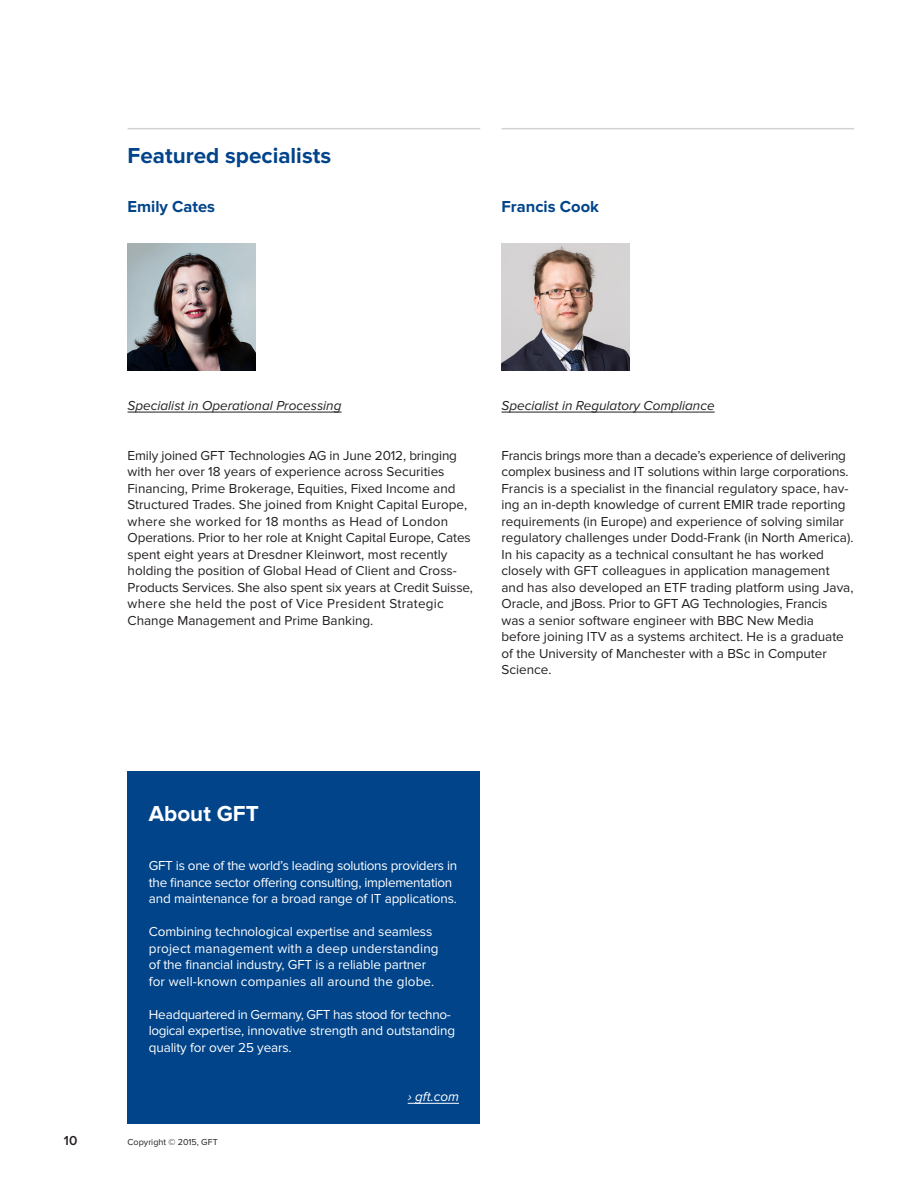
<style>
.page{position:relative;width:918px;height:1188px;background:#fff}
.page>*{position:absolute;margin:0;border:0;box-sizing:border-box;transform-origin:0 0}
.Headline_15pt{font:700 22.5px "Proxima Nova";color:#01448a}
.Headline_15pt-2{font:700 22.5px "Proxima Nova";color:#fff}
.Zwischenheadline_11p{font:700 16.5px "Proxima Nova";color:#01448a}
.Fliesstext{font:13.5px/16.5px "Proxima Nova";color:#231f20}
.Fliesstext-2{font:13.5px/16.5px "Proxima Nova";letter-spacing:-.01em;color:#fff}
.Fliesstext-3{font:italic 13.5px "Proxima Nova";color:#231f20}
.Fliesstext-4{font:italic 13.5px "Proxima Nova";color:#fff}
.t1{font:600 13.5px "Proxima Nova";color:#231f20}
.t2{font:9px "Proxima Nova";color:#231f20}
</style>
<div class="page">
<hr style="left:128px;top:412px;width:214px;height:1px;background:#231f20">
<hr style="left:128px;top:128px;width:352px;height:1px;background:#d1d2d4">
<hr style="left:502px;top:128px;width:352px;height:1px;background:#d1d2d4">
<img style="left:128px;top:243px;width:127px;height:128px">
<hr style="left:502px;top:412px;width:213px;height:1px;background:#231f20">
<img style="left:502px;top:243px;width:127px;height:128px">
<div style="left:128px;top:772px;width:352px;height:352px;background:#01448a"></div>
<hr style="left:408px;top:1103px;width:51px;height:1px;background:#fff">
<p class="Headline_15pt" style="left:128px;top:142px;width:205px">Featured specialists</p>
<p class="Zwischenheadline_11p" style="left:128px;top:197px;width:89px">Emily Cates</p>
<p class="Zwischenheadline_11p" style="left:502px;top:197px;width:99px">Francis Cook</p>
<p class="Fliesstext-3" style="left:128px;top:398px;width:215px">Specialist in Operational Processing</p>
<p class="Fliesstext" style="left:128px;top:447px;width:347px">Emily joined GFT Technologies AG in June 2012, bringing with her over 18 years of experience across Securities Financing, Prime Brokerage, Equities, Fixed Income and Structured Trades. She joined from Knight Capital Europe, where she worked for 18 months as Head of London Operations. Prior to her role at Knight Capital Europe, Cates spent eight years at Dresdner Kleinwort, most recently holding the position of Global Head of Client and Cross-Products Services. She also spent six years at Credit Suisse, where she held the post of Vice President Strategic Change Management and Prime Banking.</p>
<p class="Fliesstext-3" style="left:502px;top:398px;width:215px">Specialist in Regulatory Compliance</p>
<p class="Fliesstext" style="left:502px;top:447px;width:354px">Francis brings more than a decade’s experience of delivering complex business and IT solutions within large corporations.<br>Francis is a specialist in the financial regulatory space, hav&shy;ing an in-depth knowledge of current EMIR trade reporting requirements (in Europe) and experience of solving similar regulatory challenges under Dodd-Frank (in North America).<br>In his capacity as a technical consultant he has worked closely with GFT colleagues in application management and has also developed an ETF trading platform using Java, Oracle, and jBoss. Prior to GFT AG Technologies, Francis was a senior software engineer with BBC New Media before joining ITV as a systems architect. He is a graduate of the University of Manchester with a BSc in Computer Science.</p>
<p class="Headline_15pt-2" style="left:149px;top:800px;width:112px">About GFT</p>
<p class="Fliesstext-2" style="left:149px;top:858px;width:310px">GFT is one of the world’s leading solutions providers in the finance sector offering consulting, implementation and maintenance for a broad range of IT applications.</p>
<p class="Fliesstext-2" style="left:149px;top:924px;width:291px">Combining technological expertise and seamless project management with a deep understanding of the financial industry, GFT is a reliable partner for well-known companies all around the globe.</p>
<p class="Fliesstext-2" style="left:149px;top:1006px;width:308px">Headquartered in Germany, GFT has stood for techno&shy;logical expertise, innovative strength and outstanding quality for over 25 years.</p>
<p class="Fliesstext-4" style="left:408px;top:1089px;width:53px">› gft.com</p>
<p class="t1" style="left:64px;top:1133px;width:15px">10</p>
<p class="t1" style="left:64px;top:1133px;width:24px">010</p>
<p class="t2" style="left:128px;top:1137px;width:92px">Copyright © 2015, GFT</p>
</div>
